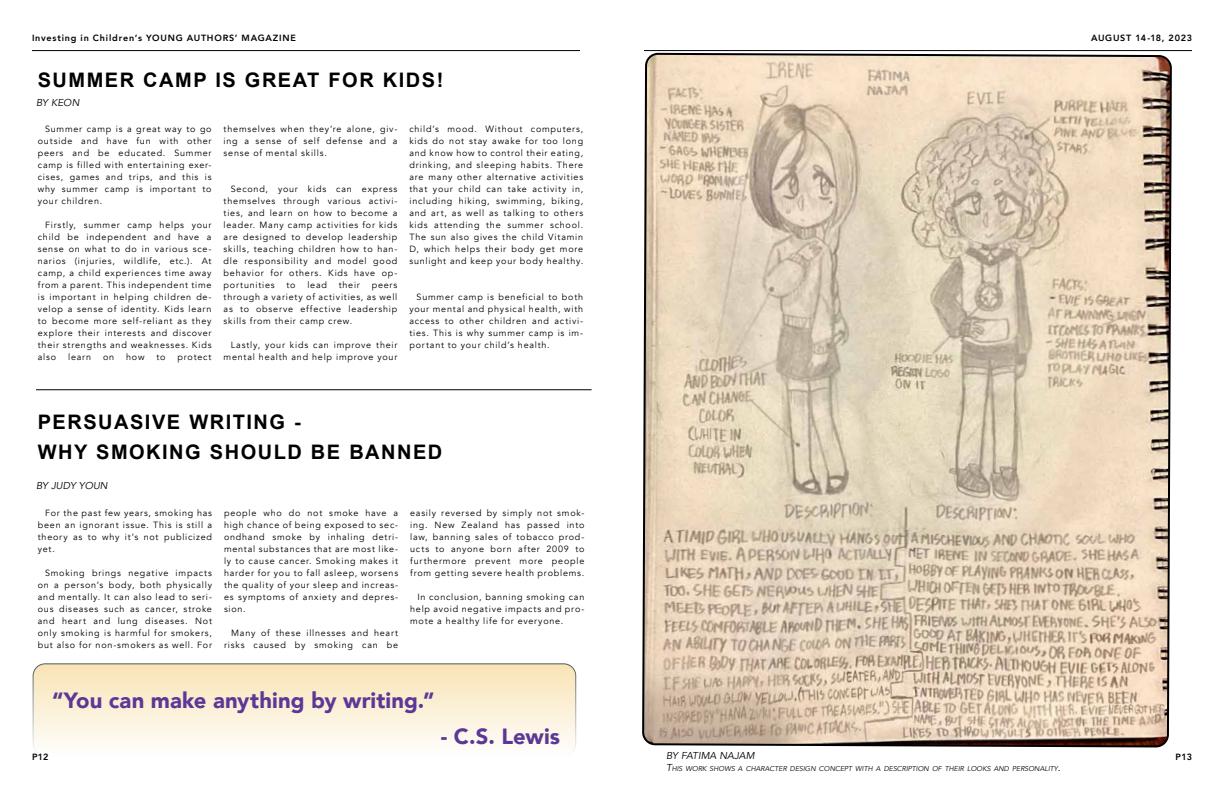
<style>
.page{position:relative;width:1224px;height:792px;background:#fff}
.page>*{position:absolute;margin:0;border:0;box-sizing:border-box;transform-origin:0 0}
.t1{font:900 22px "Avenir";letter-spacing:.005em;color:#5c3896}
.t2{font:700 20px/30px "Arial";letter-spacing:.075em;color:#000}
.t3{font:italic 10px "Avenir";color:#000}
.t4{font:9px/12px "Avenir";letter-spacing:.085em;color:#000;text-align:justify}
.t5{font:800 9px "Avenir";letter-spacing:.09em;color:#000}
.t6{font:italic 7px "Avenir";color:#000}
.s1{font-size:10px}
</style>
<div class="page">
<hr style="left:32px;top:50px;width:548px;height:1px;background:#000">
<hr style="left:644px;top:50px;width:548px;height:1px;background:#000">
<svg style="left:642px;top:50px;width:531px;height:698px;background:#d9c8b1"></svg>
<hr style="left:36px;top:390px;width:556px;height:1px;background:#000">
<div style="left:33px;top:664px;width:543px;height:92px;background:linear-gradient(to bottom,#f9e4b4,#fefefc);border-radius:12px"></div>
<div style="left:33px;top:664px;width:543px;height:92px;border:1px solid #4d5960;border-radius:12px"></div>
<p class="t5" style="left:32px;top:31px;width:266px">Investing in Children’s YOUNG AUTHORS’ MAGAZINE</p>
<h2 class="t2" style="left:38px;top:65px;width:407px">SUMMER CAMP IS GREAT FOR KIDS!</h2>
<p class="t3" style="left:36px;top:97px;width:45px">BY KEON</p>
<p class="t4" style="left:38px;top:123px;width:175px;text-indent:7px">Summer camp is a great way to go outside and have fun with other peers and be educated. Summer camp is filled with entertaining exer&shy;cises, games and trips, and this is why summer camp is important to your children.</p>
<p class="t4" style="left:38px;top:219px;width:175px;text-indent:7px">Firstly, summer camp helps your child be independent and have a sense on what to do in various sce&shy;narios (injuries, wildlife, etc.). At camp, a child experiences time away from a parent. This independent time is important in helping children de&shy;velop a sense of identity. Kids learn to become more self-reliant as they explore their interests and discover their strengths and weaknesses. Kids also</p>
<p class="t4" style="left:409px;top:123px;width:175px">child’s mood. Without computers, kids do not stay awake for too long and know how to control their eating, drinking, and sleeping habits. There are many other alternative activities that your child can take activity in, including hiking, swimming, biking, and art, as well as talking to others kids attending the summer school.<br>The sun also gives the child Vitamin D, which helps their body get more sunlight and keep your body healthy.</p>
<p class="t4" style="left:409px;top:291px;width:175px;text-indent:7px">Summer camp is beneficial to both your mental and physical health, with access to other children and activi&shy;ties. This is why summer camp is im&shy;portant to your child’s health.</p>
<p class="t4" style="left:224px;top:123px;width:175px">themselves when they’re alone, giv&shy;ing a sense of self defense and a sense of mental skills.</p>
<p class="t4" style="left:224px;top:183px;width:175px;text-indent:7px">Second, your kids can express themselves through various activi&shy;ties, and learn on how to become a leader. Many camp activities for kids are designed to develop leadership skills, teaching children how to han&shy;dle responsibility and model good behavior for others. Kids have op&shy;portunities</p>
<p class="t4" style="left:287px;top:279px;width:11px">to</p>
<p class="t4" style="left:307px;top:279px;width:21px">lead</p>
<p class="t4" style="left:339px;top:279px;width:23px">their</p>
<p class="t4" style="left:224px;top:279px;width:175px;text-indent:148px">peers through a variety of activities, as well as to observe effective leadership skills from their camp crew.</p>
<p class="t4" style="left:224px;top:339px;width:175px;text-align:right">Lastly, your kids can improve their mental health and help improve your</p>
<p class="t4" style="left:68px;top:351px;width:25px">learn</p>
<p class="t4" style="left:103px;top:351px;width:13px">on</p>
<p class="t4" style="left:126px;top:351px;width:20px">how</p>
<p class="t4" style="left:157px;top:351px;width:11px">to</p>
<p class="t4" style="left:178px;top:351px;width:36px">protect</p>
<h2 class="t2" style="left:38px;top:407px;width:406px">PERSUASIVE WRITING -<br>WHY SMOKING SHOULD BE BANNED</h2>
<p class="t3" style="left:36px;top:480px;width:73px">BY JUDY YOUN</p>
<p class="t4" style="left:38px;top:507px;width:176px;text-indent:7px">For the past few years, smoking has been an ignorant issue. This is still a theory as to why it’s not publicized yet.</p>
<p class="t4" style="left:38px;top:567px;width:176px;text-indent:7px">Smoking brings negative impacts on a person’s body, both physically and mentally. It can also lead to seri&shy;ous diseases such as cancer, stroke and heart and lung diseases. Not only smoking is harmful for smokers, but also for non-smokers as well. For</p>
<p class="t4" style="left:410px;top:507px;width:176px">easily reversed by simply not smok&shy;ing. New Zealand has passed into law, banning sales of tobacco prod&shy;ucts to anyone born after 2009 to furthermore prevent more people from getting severe health problems.</p>
<p class="t4" style="left:410px;top:591px;width:176px;text-indent:7px">In conclusion, banning smoking can help avoid negative impacts and pro&shy;mote a healthy life for everyone.</p>
<p class="t4" style="left:224px;top:507px;width:176px">people who do not smoke have a high chance of being exposed to sec&shy;ondhand smoke by inhaling detri&shy;mental substances that are most like&shy;ly to cause cancer. Smoking makes it harder for you to fall asleep, worsens the quality of your sleep and increas&shy;es symptoms of anxiety and depres&shy;sion.</p>
<p class="t4" style="left:224px;top:627px;width:176px;text-align:right">Many of these illnesses and heart risks caused by smoking can be</p>
<h1 class="t1" style="left:52px;top:681px;width:384px">“You can make anything by writing.”</h1>
<h1 class="t1" style="left:441px;top:717px;width:121px">- C.S. Lewis</h1>
<p class="t5" style="left:1091px;top:31px;width:102px">AUGUST 14-18, 2023</p>
<p class="t3" style="left:666px;top:750px;width:90px">BY FATIMA NAJAM</p>
<p class="t6" style="left:666px;top:764px;width:396px"><span class="s1">T</span>HIS WORK SHOWS A CHARACTER DESIGN CONCEPT WITH A DESCRIPTION OF THEIR LOOKS AND PERSONALITY<span class="s1">.</span></p>
<p class="t5" style="left:32px;top:750px;width:18px">P12</p>
<p class="t5" style="left:1175px;top:750px;width:18px">P13</p>
</div>
